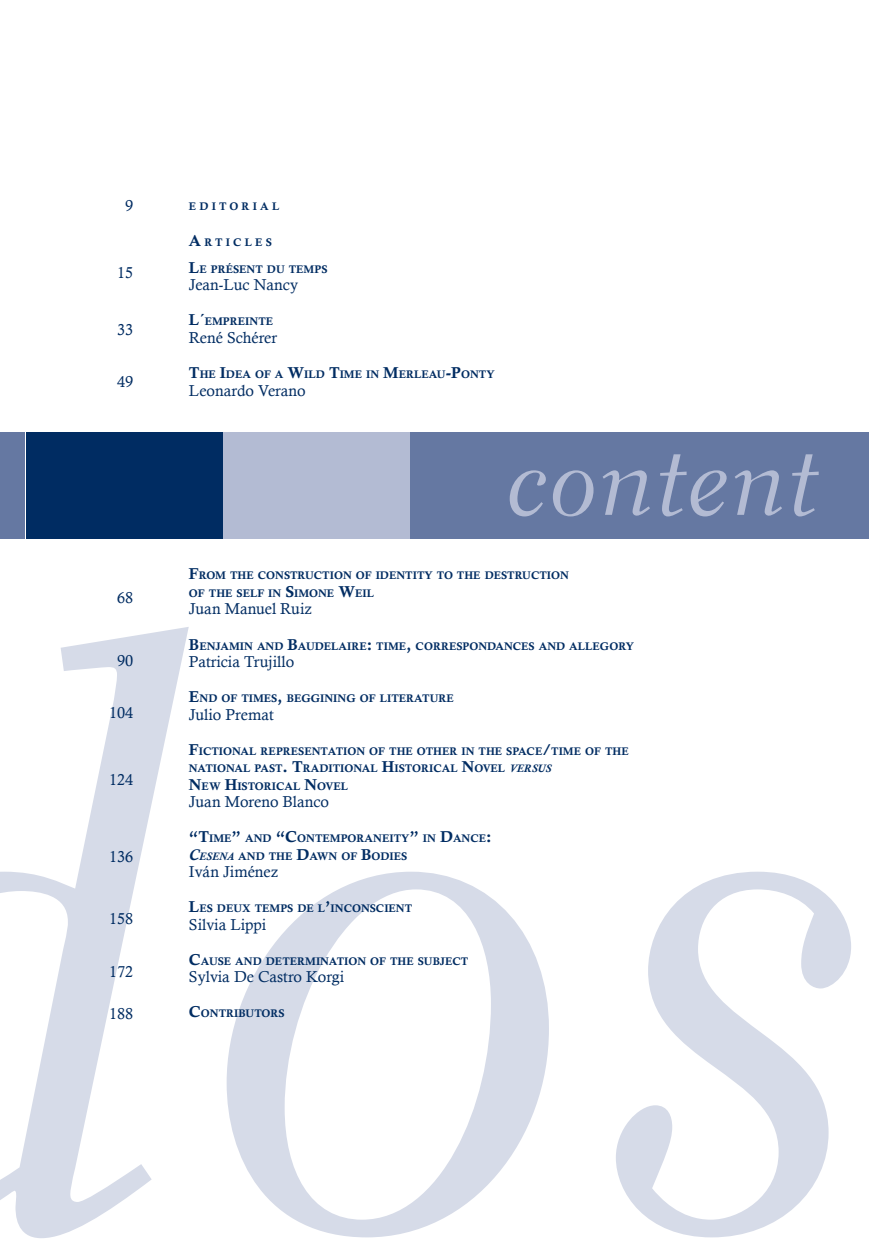
<style>
.page{position:relative;width:869px;height:1241px;background:#fff}
.page>*{position:absolute;margin:0;border:0;box-sizing:border-box;transform-origin:0 0}
.t1{font:15.75px "Calisto";color:#002c62}
.t2{font:11.03px/17.5px "Calis MT Bol";color:#002c62}
.t3{font:11.03px "Calis MT Bol";letter-spacing:.285em;color:#002c62}
.s1{font-size:15.75px}
.s2{font-family:"Calisto";font-weight:700;font-style:italic}
.s3{font-family:"Calisto";font-weight:700;font-style:italic;font-size:15.75px}
</style>
<div class="page">
<div style="left:26px;top:432px;width:198px;height:106px;background:#002c62"></div>
<div style="left:223px;top:432px;width:187px;height:106px;background:#b3bbd3"></div>
<div style="left:410px;top:432px;width:458px;height:106px;background:#6578a2"></div>
<svg style="left:509px;top:454px;width:309px;height:62px"></svg>
<svg style="left:0;top:627px;width:850px;height:610px"></svg>
<div style="left:0;top:432px;width:25px;height:106px;background:#6578a2"></div>
<h1 class="t1" style="left:125px;top:196px;width:10px">9</h1>
<h1 class="t1" style="left:117px;top:263px;width:18px">15</h1>
<h1 class="t1" style="left:117px;top:320px;width:18px">33</h1>
<h1 class="t1" style="left:117px;top:373px;width:18px">49</h1>
<p class="t3" style="left:189px;top:200px;width:92px">EDITORIAL</p>
<p class="t3" style="left:189px;top:235px;width:84px"><span class="s1">A</span>RTICLES</p>
<p class="t2" style="left:189px;top:260px;width:140px"><span class="s1">L</span>E PRÉSENT DU TEMPS</p>
<h1 class="t1" style="left:189px;top:276px;width:110px">Jean-Luc Nancy</h1>
<p class="t2" style="left:189px;top:313px;width:86px"><span class="s1">L´</span>EMPREINTE</p>
<h1 class="t1" style="left:189px;top:328px;width:90px">René Schérer</h1>
<p class="t2" style="left:189px;top:365px;width:307px"><span class="s1">T</span>HE <span class="s1">I</span>DEA OF A <span class="s1">W</span>ILD <span class="s1">T</span>IME IN <span class="s1">M</span>ERLEAU<span class="s1">-P</span>ONTY</p>
<h1 class="t1" style="left:189px;top:381px;width:118px">Leonardo Verano</h1>
<h1 class="t1" style="left:117px;top:588px;width:18px">68</h1>
<h1 class="t1" style="left:117px;top:651px;width:18px">90</h1>
<h1 class="t1" style="left:109px;top:703px;width:26px">104</h1>
<h1 class="t1" style="left:109px;top:770px;width:26px">124</h1>
<h1 class="t1" style="left:109px;top:847px;width:26px">136</h1>
<h1 class="t1" style="left:109px;top:909px;width:26px">158</h1>
<h1 class="t1" style="left:109px;top:961px;width:26px">172</h1>
<h1 class="t1" style="left:109px;top:1004px;width:26px">188</h1>
<p class="t2" style="left:189px;top:567px;width:381px"><span class="s1">F</span>ROM THE CONSTRUCTION OF IDENTITY TO THE DESTRUCTION<br>OF THE SELF IN <span class="s1">S</span>IMONE <span class="s1">W</span>EIL</p>
<h1 class="t1" style="left:189px;top:600px;width:124px">Juan Manuel Ruiz</h1>
<p class="t2" style="left:189px;top:637px;width:446px"><span class="s1">B</span>ENJAMIN AND <span class="s1">B</span>AUDELAIRE<span class="s1">:</span> TIME<span class="s1">,</span> CORRESPONDANCES AND ALLEGORY</p>
<h1 class="t1" style="left:189px;top:652px;width:107px">Patricia Trujillo</h1>
<p class="t2" style="left:189px;top:689px;width:266px"><span class="s1">E</span>ND OF TIMES<span class="s1">,</span> BEGGINING OF LITERATURE</p>
<h1 class="t1" style="left:189px;top:705px;width:86px">Julio Premat</h1>
<p class="t2" style="left:189px;top:742px;width:441px"><span class="s1">F</span>ICTIONAL REPRESENTATION OF THE OTHER IN THE SPACE<span class="s1">/</span>TIME OF THE<br>NATIONAL PAST<span class="s1">. T</span>RADITIONAL <span class="s1">H</span>ISTORICAL <span class="s1">N</span>OVEL <span class="s2">VERSUS<br></span><span class="s1">N</span>EW <span class="s1">H</span>ISTORICAL <span class="s1">N</span>OVEL</p>
<h1 class="t1" style="left:189px;top:792px;width:141px">Juan Moreno Blanco</h1>
<p class="t2" style="left:189px;top:829px;width:304px"><span class="s1">“T</span>IME<span class="s1">”</span> AND <span class="s1">“C</span>ONTEMPORANEITY<span class="s1">”</span> IN <span class="s1">D</span>ANCE<span class="s1">:<br></span><span class="s3">C</span><span class="s2">ESENA</span> AND THE <span class="s1">D</span>AWN OF <span class="s1">B</span>ODIES</p>
<h1 class="t1" style="left:189px;top:862px;width:91px">Iván Jiménez</h1>
<p class="t2" style="left:189px;top:899px;width:225px"><span class="s1">L</span>ES DEUX TEMPS DE L<span class="s1">’</span>INCONSCIENT</p>
<h1 class="t1" style="left:189px;top:915px;width:79px">Silvia Lippi</h1>
<p class="t2" style="left:189px;top:952px;width:281px"><span class="s1">C</span>AUSE AND DETERMINATION OF THE SUBJECT</p>
<h1 class="t1" style="left:189px;top:967px;width:156px">Sylvia De Castro Korgi</h1>
<p class="t2" style="left:189px;top:1004px;width:97px"><span class="s1">C</span>ONTRIBUTORS</p>
</div>
